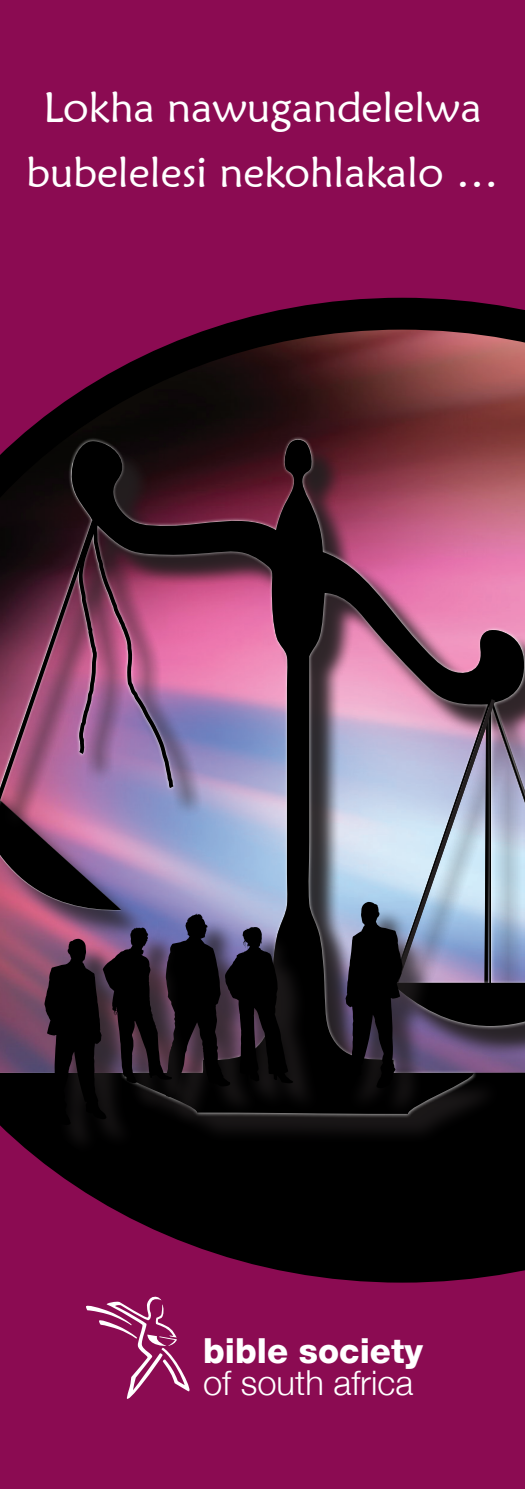
<style>
.page{position:relative;width:525px;height:1489px;background:#fff}
.page>*{position:absolute;margin:0;border:0;box-sizing:border-box;transform-origin:0 0}
.t1{font:42.5px/65px "Maiandra GD";color:#fff;text-align:center}
.t2{font:300 34.5px "Helvetica Neue LT";color:#fff}
.t3{font:800 34.5px "Helvetica Neue LT";color:#fff}
</style>
<div class="page">
<div style="left:0;top:0;width:524px;height:1488px;background:#8b0b52"></div>
<img style="left:0;top:299px;width:524px;height:982px">
<svg style="left:86px;top:1296px;width:104px;height:103px"></svg>
<p class="t1" style="left:26px;top:74px;width:473px">Lokha nawugandelelwa bubelelesi nekohlakalo …</p>
<p class="t3" style="left:203px;top:1330px;width:221px">bible society</p>
<p class="t2" style="left:203px;top:1361px;width:212px">of south africa</p>
</div>
